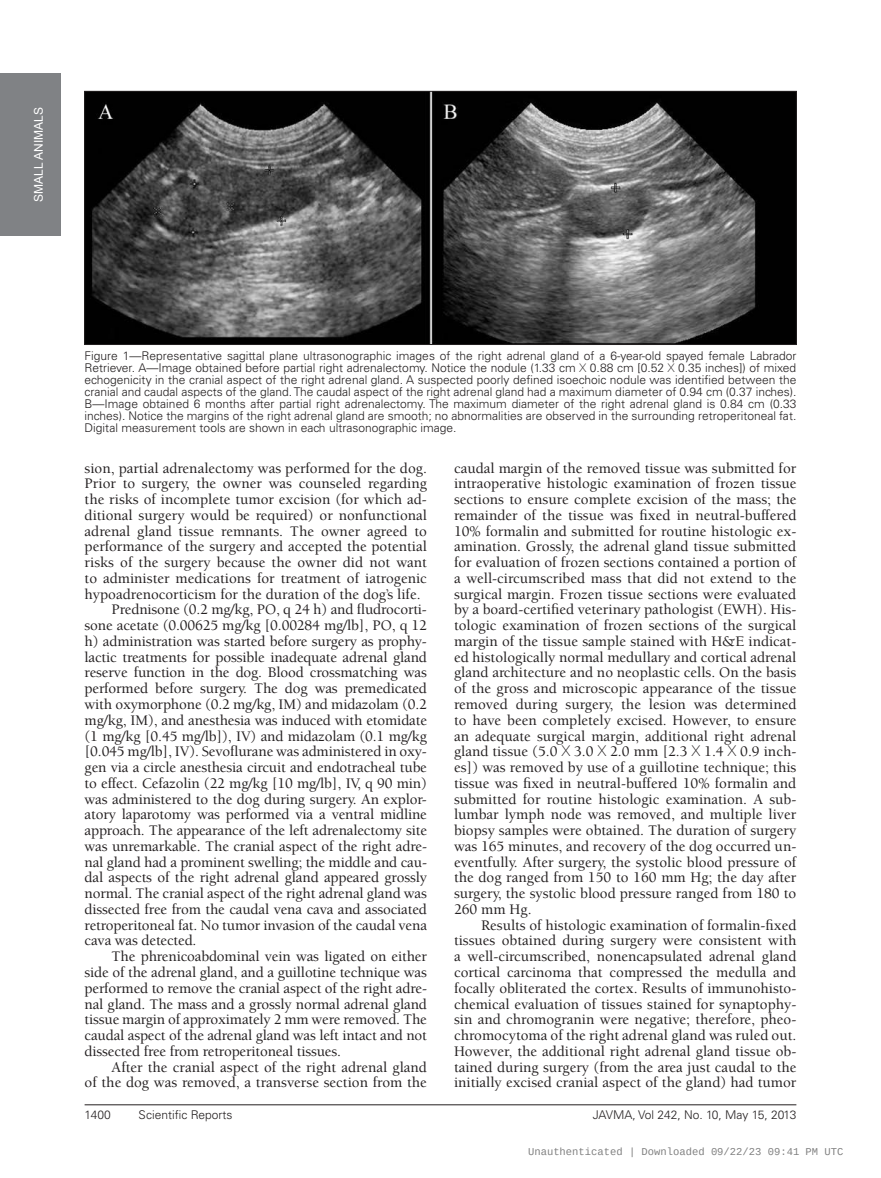
<style>
.page{position:relative;width:881px;height:1178px;background:#fff}
.page>*{position:absolute;margin:0;border:0;box-sizing:border-box;transform-origin:0 0}
.t1{font:500 15px/15.8px "Berkeley";letter-spacing:-.01em;color:#231f20;text-align:justify}
.t2{font:300 12px/12px "Univers";color:#231f20;text-align:justify}
.t3{font:12px "Arial";color:#fff}
.t4{font:10.5px "Liberation Mono";color:rgb(0 0 0/.5)}
.s1{font-family:"Helvetica Neue";font-weight:100}
</style>
<div class="page">
<hr style="left:85px;top:1104px;width:711px;height:1px;background:#231f20">
<div style="left:0;top:73px;width:60px;height:162px;background:#808285"></div>
<img style="left:86px;top:93px;width:708px;height:250px">
<div style="left:84px;top:91px;width:712px;height:254px;border:1px solid #231f20"></div>
<p class="t3" style="left:31px;top:202px;width:96px;rotate:-90deg">SMALL ANIMALS</p>
<p class="t2" style="left:85px;top:349px;width:713px">Figure 1—Representative sagittal plane ultrasonographic images of the right adrenal gland of a 6-year-old spayed female Labrador Retriever. A—Image obtained before partial right adrenalectomy. Notice the nodule (1.33 cm <span class="s1">X</span> 0.88 cm [0.52 <span class="s1">X</span> 0.35 inches]) of mixed echogenicity in the cranial aspect of the right adrenal gland. A suspected poorly defined isoechoic nodule was identified between the cranial and caudal aspects of the gland. The caudal aspect of the right adrenal gland had a maximum diameter of 0.94 cm (0.37 inches).<br>B—Image obtained 6 months after partial right adrenalectomy. The maximum diameter of the right adrenal gland is 0.84 cm (0.33 inches). Notice the margins of the right adrenal gland are smooth; no abnormalities are observed in the surrounding retroperitoneal fat.<br>Digital measurement tools are shown in each ultrasonographic image.</p>
<p class="t1" style="left:85px;top:460px;width:343px">sion, partial adrenalectomy was performed for the dog.</p>
<p class="t1" style="left:85px;top:476px;width:343px">Prior to surgery, the owner was counseled regarding</p>
<p class="t1" style="left:85px;top:491px;width:344px">the risks of incomplete tumor excision (for which ad-</p>
<p class="t1" style="left:85px;top:507px;width:344px">ditional surgery would be required) or nonfunctional</p>
<p class="t1" style="left:85px;top:523px;width:344px">adrenal gland tissue remnants. The owner agreed to</p>
<p class="t1" style="left:85px;top:539px;width:343px">performance of the surgery and accepted the potential</p>
<p class="t1" style="left:85px;top:554px;width:344px">risks of the surgery because the owner did not want</p>
<p class="t1" style="left:85px;top:570px;width:343px">to administer medications for treatment of iatrogenic</p>
<p class="t1" style="left:85px;top:586px;width:337px">hypoadrenocorticism for the duration of the dog’s life.</p>
<p class="t1" style="left:112px;top:602px;width:316px">Prednisone (0.2 mg/kg, PO, q 24 h) and fludrocorti-</p>
<p class="t1" style="left:85px;top:617px;width:343px">sone acetate (0.00625 mg/kg [0.00284 mg/lb], PO, q 12</p>
<p class="t1" style="left:85px;top:633px;width:343px">h) administration was started before surgery as prophy-</p>
<p class="t1" style="left:85px;top:649px;width:344px">lactic treatments for possible inadequate adrenal gland</p>
<p class="t1" style="left:85px;top:665px;width:343px">reserve function in the dog. Blood crossmatching was</p>
<p class="t1" style="left:85px;top:680px;width:344px">performed before surgery. The dog was premedicated</p>
<p class="t1" style="left:85px;top:696px;width:344px">with oxymorphone (0.2 mg/kg, IM) and midazolam (0.2</p>
<p class="t1" style="left:85px;top:712px;width:344px">mg/kg, IM), and anesthesia was induced with etomidate</p>
<p class="t1" style="left:85px;top:728px;width:344px">(1 mg/kg [0.45 mg/lb]), IV) and midazolam (0.1 mg/kg</p>
<p class="t1" style="left:85px;top:743px;width:343px">[0.045 mg/lb], IV). Sevoflurane was administered in oxy-</p>
<p class="t1" style="left:85px;top:759px;width:344px">gen via a circle anesthesia circuit and endotracheal tube</p>
<p class="t1" style="left:85px;top:775px;width:344px">to effect. Cefazolin (22 mg/kg [10 mg/lb], IV, q 90 min)</p>
<p class="t1" style="left:85px;top:791px;width:343px">was administered to the dog during surgery. An explor-</p>
<p class="t1" style="left:85px;top:806px;width:344px">atory laparotomy was performed via a ventral midline</p>
<p class="t1" style="left:85px;top:822px;width:344px">approach. The appearance of the left adrenalectomy site</p>
<p class="t1" style="left:85px;top:838px;width:344px">was unremarkable. The cranial aspect of the right adre-</p>
<p class="t1" style="left:85px;top:854px;width:344px">nal gland had a prominent swelling; the middle and cau-</p>
<p class="t1" style="left:85px;top:869px;width:343px">dal aspects of the right adrenal gland appeared grossly</p>
<p class="t1" style="left:85px;top:885px;width:344px">normal. The cranial aspect of the right adrenal gland was</p>
<p class="t1" style="left:85px;top:901px;width:343px">dissected free from the caudal vena cava and associated</p>
<p class="t1" style="left:85px;top:917px;width:344px">retroperitoneal fat. No tumor invasion of the caudal vena</p>
<p class="t1" style="left:85px;top:932px;width:113px">cava was detected.</p>
<p class="t1" style="left:112px;top:948px;width:317px">The phrenicoabdominal vein was ligated on either</p>
<p class="t1" style="left:85px;top:964px;width:343px">side of the adrenal gland, and a guillotine technique was</p>
<p class="t1" style="left:85px;top:980px;width:344px">performed to remove the cranial aspect of the right adre-</p>
<p class="t1" style="left:85px;top:995px;width:344px">nal gland. The mass and a grossly normal adrenal gland</p>
<p class="t1" style="left:85px;top:1011px;width:343px">tissue margin of approximately 2 mm were removed. The</p>
<p class="t1" style="left:85px;top:1027px;width:344px">caudal aspect of the adrenal gland was left intact and not</p>
<p class="t1" style="left:85px;top:1043px;width:258px">dissected free from retroperitoneal tissues.</p>
<p class="t1" style="left:112px;top:1058px;width:316px">After the cranial aspect of the right adrenal gland</p>
<p class="t1" style="left:85px;top:1074px;width:344px">of the dog was removed, a transverse section from the</p>
<p class="t1" style="left:454px;top:460px;width:344px">caudal margin of the removed tissue was submitted for intraoperative histologic examination of frozen tissue sections to ensure complete excision of the mass; the remainder of the tissue was fixed in neutral-buffered 10% formalin and submitted for routine histologic ex&shy;amination. Grossly, the adrenal gland tissue submitted for evaluation of frozen sections contained a portion of a well-circumscribed mass that did not extend to the surgical margin. Frozen tissue sections were evaluated by a board-certified veterinary pathologist (EWH). His&shy;tologic examination of frozen sections of the surgical margin of the tissue sample stained with H&amp;E indicat&shy;ed histologically normal medullary and cortical adrenal gland architecture and no neoplastic cells. On the basis of the gross and microscopic appearance of the tissue removed during surgery, the lesion was determined to have been completely excised. However, to ensure an adequate surgical margin, additional right adrenal gland tissue (5.0 <span class="s1">X</span> 3.0 <span class="s1">X</span> 2.0 mm [2.3 <span class="s1">X</span> 1.4 <span class="s1">X</span> 0.9 inch&shy;es]) was removed by use of a guillotine technique; this tissue was fixed in neutral-buffered 10% formalin and submitted for routine histologic examination. A sub&shy;lumbar lymph node was removed, and multiple liver biopsy samples were obtained. The duration of surgery was 165 minutes, and recovery of the dog occurred un&shy;eventfully. After surgery, the systolic blood pressure of the dog ranged from 150 to 160 mm Hg; the day after surgery, the systolic blood pressure ranged from 180 to 260 mm Hg.</p>
<p class="t1" style="left:454px;top:917px;width:344px;text-indent:27px">Results of histologic examination of formalin-fixed tissues obtained during surgery were consistent with a well-circumscribed, nonencapsulated adrenal gland cortical carcinoma that compressed the medulla and focally obliterated the cortex. Results of immunohisto&shy;chemical evaluation of tissues stained for synaptophy&shy;sin and chromogranin were negative; therefore, pheo&shy;chromocytoma of the right adrenal gland was ruled out.<br>However, the additional right adrenal gland tissue ob&shy;tained during surgery (from the area just caudal to the initially excised cranial aspect of the gland) had tumor</p>
<p class="t2" style="left:85px;top:1108px;width:28px">1400</p>
<p class="t2" style="left:139px;top:1108px;width:95px">Scientific Reports</p>
<p class="t2" style="left:592px;top:1108px;width:205px">JAVMA, Vol 242, No. 10, May 15, 2013</p>
<p class="t4" style="left:528px;top:1146px;width:316px">Unauthenticated | Downloaded 09/22/23 09:41 PM UTC</p>
</div>
